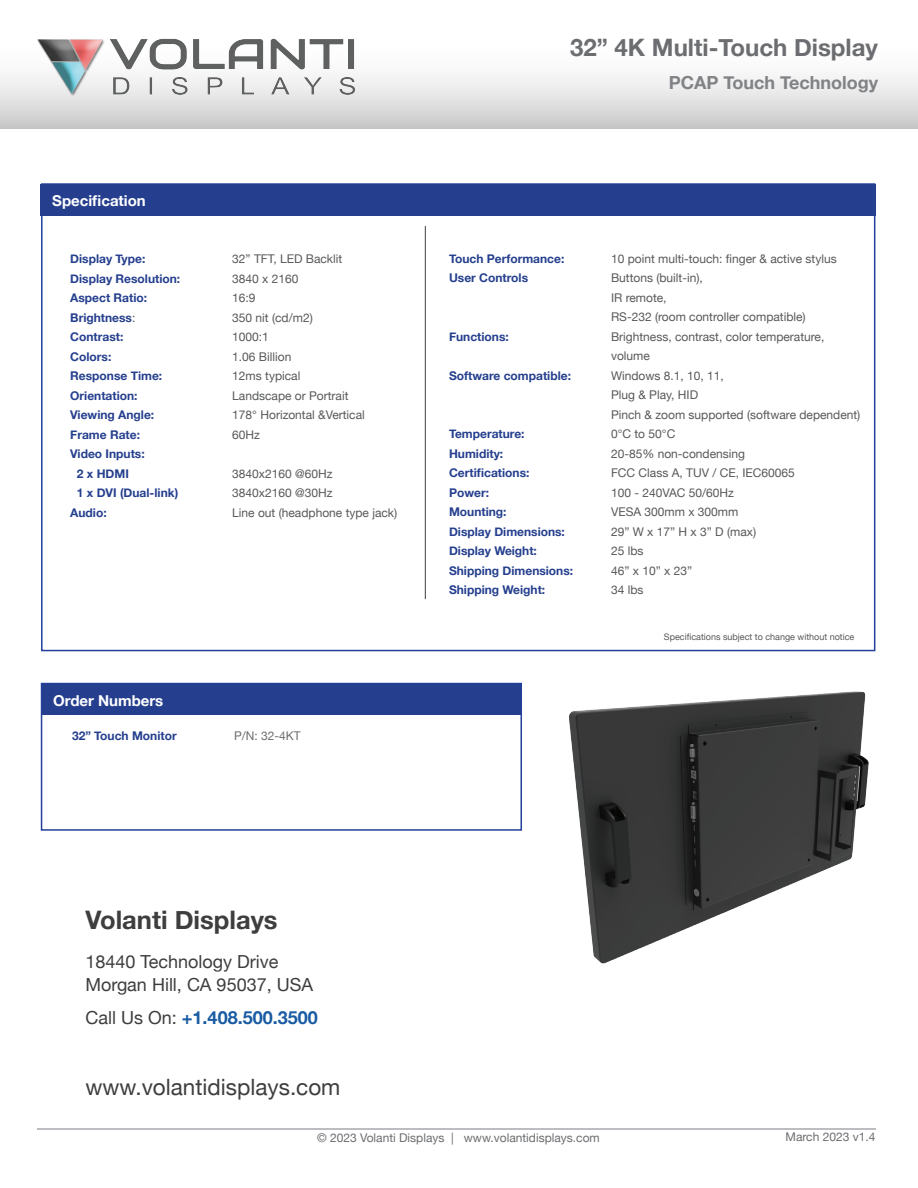
<style>
.page{position:relative;width:918px;height:1188px;background:#fff}
.page>*{position:absolute;margin:0;border:0;box-sizing:border-box;transform-origin:0 0}
.t1{font:700 25.5px "Helvetica Neue";color:#3e3e3f}
.t2{font:700 24px "Helvetica Neue";color:#6c6d70}
.t3{font:22.5px "Helvetica Neue";color:#3e3e3f}
.t4{font:18px/22.5px "Helvetica Neue";color:#3e3e3f}
.t5{font:700 18px "Helvetica Neue";color:#185ba3}
.t6{font:700 18px "Helvetica Neue";color:#808285}
.t7{font:700 15px "Helvetica Neue";color:#fff}
.t8{font:12px/19.5px "Helvetica Neue";color:#57585a}
.t9{font:700 12px/19.5px "Helvetica Neue";color:#253f8e}
.t10{font:12px "Helvetica Neue";color:#6c6d70}
.t11{font:9px "Helvetica Neue";color:#57585a}
.s1{font-weight:400;color:#57585a}
.s2{font-weight:400;color:#3e3e3f}
</style>
<div class="page">
<hr style="left:38px;top:1128px;width:838px;height:1px;background:#bcbdc0">
<svg style="left:0;top:76px;width:918px;height:52px;background:#dcdddd"></svg>
<img style="left:29px;top:38px;width:365px;height:64px">
<div style="left:41px;top:184px;width:835px;height:32px;background:#253f8e"></div>
<hr style="left:425px;top:226px;width:1px;height:373px;background:#3e3e3f">
<div style="left:41px;top:683px;width:481px;height:31px;background:#253f8e"></div>
<div style="left:41px;top:683px;width:481px;height:148px;border:2px solid #223f99"></div>
<img style="left:569px;top:691px;width:300px;height:273px">
<p class="t7" style="left:52px;top:189px;width:95px">Specification</p>
<p class="t9" style="left:70px;top:250px;width:77px">Display Type:</p>
<p class="t8" style="left:232px;top:250px;width:112px">32” TFT, LED Backlit</p>
<p class="t9" style="left:70px;top:269px;width:111px">Display Resolution:</p>
<p class="t8" style="left:232px;top:269px;width:68px">3840 x 2160</p>
<p class="t9" style="left:70px;top:289px;width:78px">Aspect Ratio:</p>
<p class="t8" style="left:232px;top:289px;width:25px">16:9</p>
<p class="t9" style="left:70px;top:308px;width:67px">Brightness<span class="s1">:</span></p>
<p class="t8" style="left:232px;top:308px;width:82px">350 nit (cd/m2)</p>
<p class="t9" style="left:70px;top:328px;width:55px">Contrast:</p>
<p class="t8" style="left:232px;top:328px;width:38px">1000:1</p>
<p class="t9" style="left:70px;top:347px;width:43px">Colors:</p>
<p class="t8" style="left:232px;top:347px;width:61px">1.06 Billion</p>
<p class="t9" style="left:70px;top:367px;width:93px">Response Time:</p>
<p class="t8" style="left:232px;top:367px;width:70px">12ms typical</p>
<p class="t9" style="left:70px;top:386px;width:69px">Orientation:</p>
<p class="t8" style="left:232px;top:386px;width:118px">Landscape or Portrait</p>
<p class="t9" style="left:70px;top:406px;width:85px">Viewing Angle:</p>
<p class="t8" style="left:232px;top:406px;width:134px">178° Horizontal &amp;Vertical</p>
<p class="t9" style="left:70px;top:425px;width:71px">Frame Rate:</p>
<p class="t8" style="left:232px;top:425px;width:29px">60Hz</p>
<p class="t9" style="left:77px;top:445px;width:69px;text-indent:-7px">Video Inputs:<br>2 x HDMI</p>
<p class="t8" style="left:232px;top:464px;width:102px">3840x2160 @60Hz</p>
<p class="t9" style="left:77px;top:484px;width:103px">1 x DVI (Dual-link)</p>
<p class="t8" style="left:232px;top:484px;width:102px">3840x2160 @30Hz</p>
<p class="t9" style="left:70px;top:503px;width:38px">Audio:</p>
<p class="t8" style="left:232px;top:503px;width:166px">Line out (headphone type jack)</p>
<p class="t7" style="left:53px;top:689px;width:112px">Order Numbers</p>
<p class="t9" style="left:72px;top:726px;width:106px">32” Touch Monitor</p>
<p class="t10" style="left:234px;top:727px;width:68px">P/N: 32-4KT</p>
<h2 class="t2" style="left:570px;top:29px;width:309px">32” 4K Multi-Touch Display</h2>
<h3 class="t6" style="left:669px;top:68px;width:211px">PCAP Touch Technology</h3>
<p class="t9" style="left:449px;top:249px;width:117px">Touch Performance:</p>
<p class="t8" style="left:611px;top:250px;width:227px">10 point multi-touch: finger &amp; active stylus</p>
<p class="t9" style="left:449px;top:269px;width:81px">User Controls</p>
<p class="t8" style="left:611px;top:269px;width:196px">Buttons (built-in),<br>IR remote,<br>RS-232 (room controller compatible)</p>
<p class="t9" style="left:449px;top:327px;width:61px">Functions:</p>
<p class="t8" style="left:611px;top:328px;width:215px">Brightness, contrast, color temperature, volume</p>
<p class="t9" style="left:449px;top:366px;width:123px">Software compatible:</p>
<p class="t8" style="left:611px;top:367px;width:251px">Windows 8.1, 10, 11,<br>Plug &amp; Play, HID<br>Pinch &amp; zoom supported (software dependent)</p>
<p class="t9" style="left:449px;top:425px;width:77px">Temperature:</p>
<p class="t8" style="left:611px;top:425px;width:66px">0°C to 50°C</p>
<p class="t9" style="left:449px;top:444px;width:56px">Humidity:</p>
<p class="t8" style="left:611px;top:445px;width:136px">20-85% non-condensing</p>
<p class="t9" style="left:449px;top:464px;width:82px">Certifications:</p>
<p class="t8" style="left:611px;top:464px;width:185px">FCC Class A, TUV / CE, IEC60065</p>
<p class="t9" style="left:449px;top:483px;width:41px">Power:</p>
<p class="t8" style="left:611px;top:484px;width:125px">100 - 240VAC 50/60Hz</p>
<p class="t9" style="left:449px;top:503px;width:59px">Mounting:</p>
<p class="t8" style="left:611px;top:503px;width:129px">VESA 300mm x 300mm</p>
<p class="t9" style="left:449px;top:522px;width:117px">Display Dimensions:</p>
<p class="t8" style="left:611px;top:523px;width:147px">29” W x 17” H x 3” D (max)</p>
<p class="t9" style="left:449px;top:542px;width:89px">Display Weight:</p>
<p class="t8" style="left:611px;top:542px;width:34px">25 lbs</p>
<p class="t9" style="left:449px;top:561px;width:126px">Shipping Dimensions:</p>
<p class="t8" style="left:611px;top:562px;width:83px">46” x 10” x 23”</p>
<p class="t9" style="left:449px;top:581px;width:98px">Shipping Weight:</p>
<p class="t8" style="left:611px;top:581px;width:34px">34 lbs</p>
<p class="t11" style="left:664px;top:630px;width:192px">Specifications subject to change without notice</p>
<h1 class="t1" style="left:86px;top:900px;width:194px">Volanti Displays</h1>
<h3 class="t4" style="left:86px;top:952px;width:229px">18440 Technology Drive<br>Morgan Hill, CA 95037, USA</h3>
<h3 class="t5" style="left:86px;top:1003px;width:234px"><span class="s2">Call Us On:</span> +1.408.500.3500</h3>
<h3 class="t3" style="left:86px;top:1071px;width:256px">www.volantidisplays.com</h3>
<p class="t10" style="left:317px;top:1129px;width:284px">© 2023 Volanti Displays | www.volantidisplays.com</p>
<p class="t10" style="left:786px;top:1128px;width:91px">March 2023 v1.4</p>
</div>
